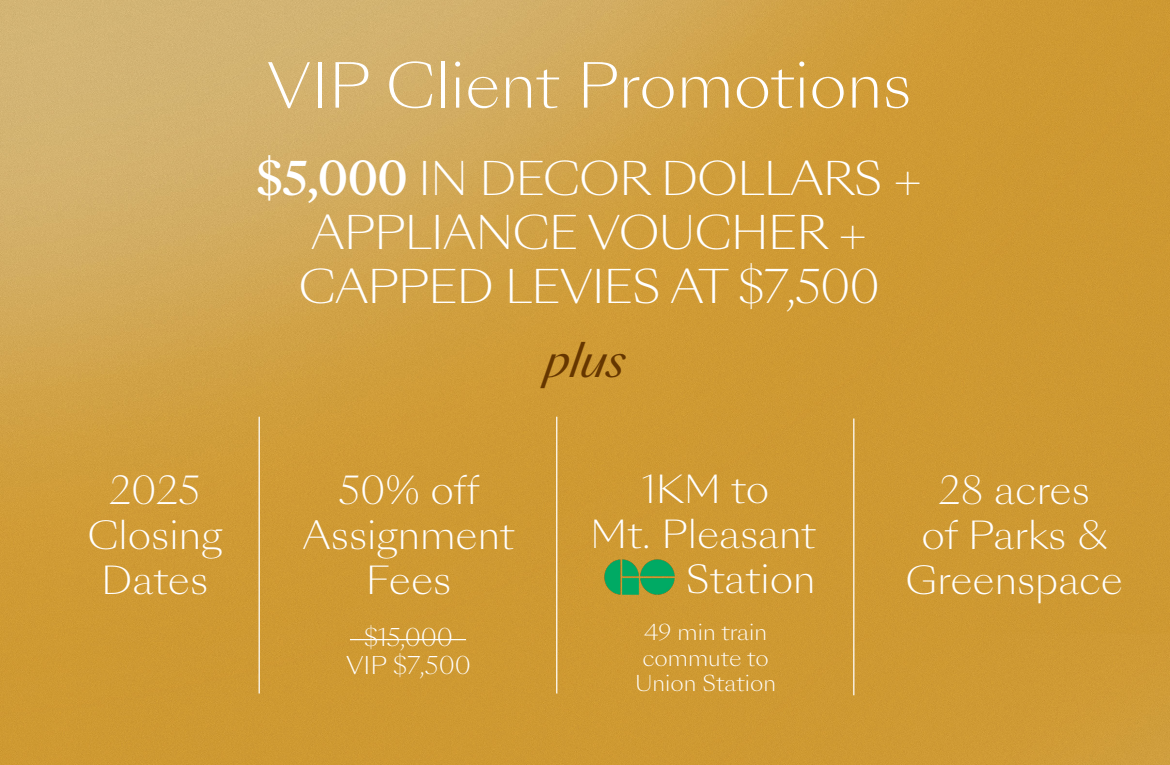
<style>
.page{position:relative;width:1170px;height:765px;background:#fff}
.page>*{position:absolute;margin:0;border:0;box-sizing:border-box;transform-origin:0 0}
.t1{font:300 60px "Sang Bleu Sunrise";color:#fff}
.t2{font:300 45px/54px "Sang Bleu Sunrise";letter-spacing:-.025em;color:#fff;text-align:center}
.t3{font:italic 45px "Sang Bleu Sunrise";color:#653600}
.t4{font:300 37.5px/45px "Sang Bleu Sunrise";color:#fff;text-align:center}
.t5{font:300 23.75px/28.5px "Sang Bleu Sunrise";color:#fff;text-align:center}
.t6{font:300 21.25px/25.5px "Sang Bleu Sunrise";color:#fff;text-align:center}
.s1{font-weight:500}
</style>
<div class="page">
<img style="left:0;top:0;width:1170px;height:765px">
<hr style="left:259px;top:417px;width:1px;height:277px;background:#fff">
<hr style="left:556px;top:417px;width:1px;height:277px;background:#fff">
<hr style="left:853px;top:418px;width:1px;height:277px;background:#fff">
<img style="left:604px;top:560px;width:71px;height:35px">
<hr style="left:350px;top:639px;width:116px;height:1px;background:#fff">
<h1 class="t1" style="left:267px;top:45px;width:646px">VIP Client Promotions</h1>
<p class="t2" style="left:256px;top:153px;width:668px"><span class="s1">$5,000</span> IN DECOR DOLLARS +<br>APPLIANCE VOUCHER +<br>CAPPED LEVIES AT $7,500</p>
<p class="t3" style="left:544px;top:330px;width:83px">plus</p>
<p class="t4" style="left:87px;top:469px;width:136px">2025<br>Closing<br>Dates</p>
<p class="t4" style="left:303px;top:469px;width:214px">50% off<br>Assignment<br>Fees</p>
<p class="t4" style="left:642px;top:468px;width:129px">1KM to</p>
<p class="t4" style="left:590px;top:513px;width:228px">Mt. Pleasant</p>
<p class="t4" style="left:686px;top:558px;width:131px">Station</p>
<p class="t5" style="left:346px;top:624px;width:126px">$15,000<br>VIP $7,500</p>
<p class="t6" style="left:635px;top:621px;width:142px">49 min train commute to<br>Union Station</p>
<p class="t4" style="left:905px;top:469px;width:219px">28 acres<br>of Parks &amp;<br>Greenspace</p>
</div>
